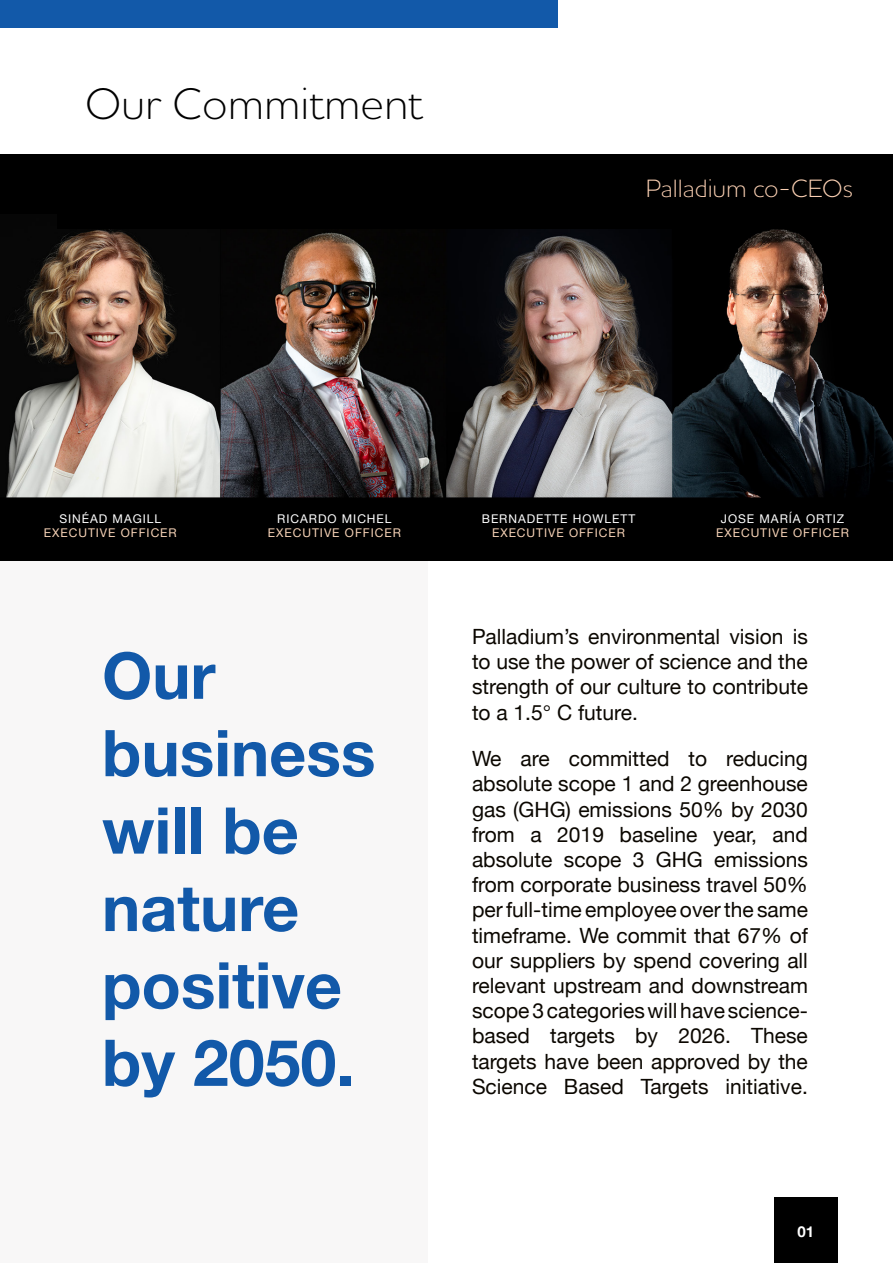
<style>
.page{position:relative;width:893px;height:1263px;background:#fff}
.page>*{position:absolute;margin:0;border:0;box-sizing:border-box;transform-origin:0 0}
.t1{font:700 64.5px/77.4px "Helvetica Neue";color:#1259a9}
.t2{font:300 45px "Houschka Alt Pro";color:#000}
.t3{font:300 25.5px "Houschka Alt Pro";color:#fbd0b3}
.t4{font:21px/25.2px "Helvetica Neue";color:#0b0700;text-align:justify}
.t5{font:700 15px "Helvetica Neue";color:#fff}
.t6{font:12px/14.4px "Helvetica Neue";letter-spacing:.08em;color:#f6d2b6;text-align:center}
.t7{font:12px/14.4px "Helvetica Neue";letter-spacing:.08em;color:#fff;text-align:center}
.s1{color:#fff}
.s2{color:#f6d2b6}
</style>
<div class="page">
<div style="left:0;top:272px;width:427px;height:991px;background:#f8f7f7"></div>
<div style="left:0;top:154px;width:893px;height:407px;background:#000"></div>
<img style="left:6px;top:229px;width:887px;height:269px">
<div style="left:0;top:0;width:557px;height:28px;background:#1259a9"></div>
<div style="left:774px;top:1197px;width:64px;height:66px;background:#000"></div>
<p class="t2" style="left:85px;top:75px;width:339px">Our Commitment</p>
<p class="t3" style="left:646px;top:172px;width:209px">Palladium co-CEOs</p>
<p class="t7" style="left:59px;top:512px;width:103px">SINÉAD MAGILL</p>
<p class="t6" style="left:44px;top:526px;width:134px">EXECUTIVE OFFICER</p>
<p class="t6" style="left:268px;top:512px;width:134px"><span class="s1">RICARDO MICHEL<br></span>EXECUTIVE OFFICER</p>
<p class="t7" style="left:482px;top:512px;width:155px">BERNADETTE HOWLETT<br><span class="s2">EXECUTIVE OFFICER</span></p>
<p class="t6" style="left:716px;top:512px;width:134px"><span class="s1">JOSE MARÍA ORTIZ<br></span>EXECUTIVE OFFICER</p>
<p class="t1" style="left:102px;top:639px;width:275px">Our business will be nature positive by 2050.</p>
<p class="t4" style="left:472px;top:625px;width:337px">Palladium’s environmental vision is to use the power of science and the strength of our culture to contribute to a 1.5° C future.</p>
<p class="t4" style="left:472px;top:747px;width:337px">We are committed to reducing absolute scope 1 and 2 greenhouse gas (GHG) emissions 50% by 2030 from a 2019 baseline year, and absolute scope 3 GHG emissions from corporate business travel 50% per full-time employee over the same timeframe. We commit that 67% of our suppliers by spend covering all relevant upstream and downstream scope 3 categories will have science&shy;based targets by 2026. These targets have been approved by the Science Based Targets initiative.</p>
<p class="t5" style="left:797px;top:1220px;width:18px">01</p>
</div>
